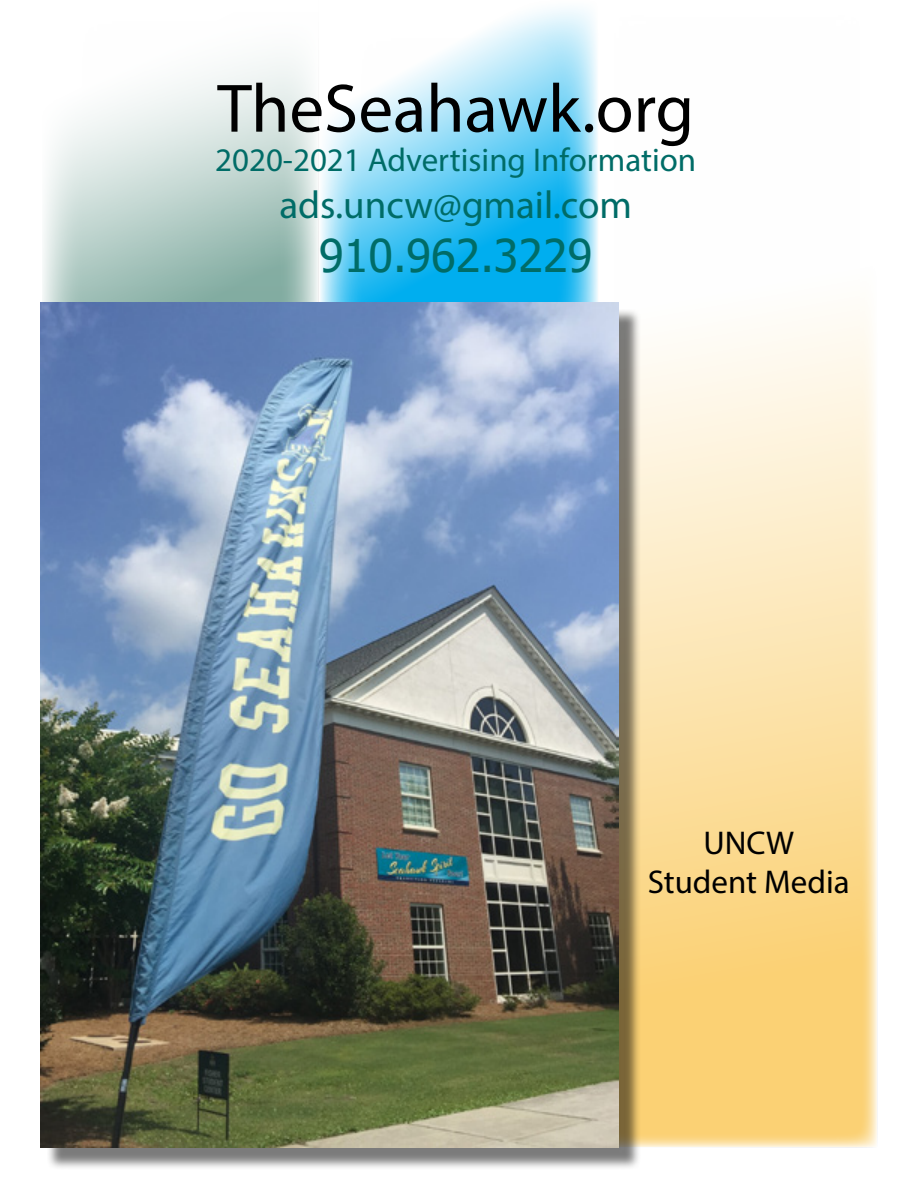
<style>
.page{position:relative;width:918px;height:1188px;background:#fff}
.page>*{position:absolute;margin:0;border:0;box-sizing:border-box;transform-origin:0 0}
.t1{font:69px "Myriad Pro";color:#000}
.t2{font:45px "Tahoma";color:#006c67}
.t3{font:39px "Myriad Pro";color:#006c67}
.t4{font:33px "Myriad Pro";color:#006c67}
.t5{font:33px/39.6px "Myriad Pro";color:#000;text-align:center}
</style>
<div class="page">
<svg style="left:641px;top:315px;width:236px;height:833px;background:#fce2ab"></svg>
<svg style="left:320px;top:8px;width:278px;height:294px"></svg>
<svg style="left:43px;top:59px;width:276px;height:243px"></svg>
<div style="left:47px;top:309px;width:594px;height:861px;background:#000;opacity:.52"></div>
<img style="left:40px;top:302px;width:579px;height:845px">
<h1 class="t1" style="left:217px;top:66px;width:478px">TheSeahawk.org</h1>
<p class="t4" style="left:215px;top:140px;width:482px">2020-2021 Advertising Information</p>
<p class="t3" style="left:279px;top:181px;width:354px">ads.uncw@gmail.com</p>
<h2 class="t2" style="left:319px;top:226px;width:274px">910.962.3229</h2>
<p class="t5" style="left:648px;top:822px;width:204px">UNCW<br>Student Media</p>
</div>
